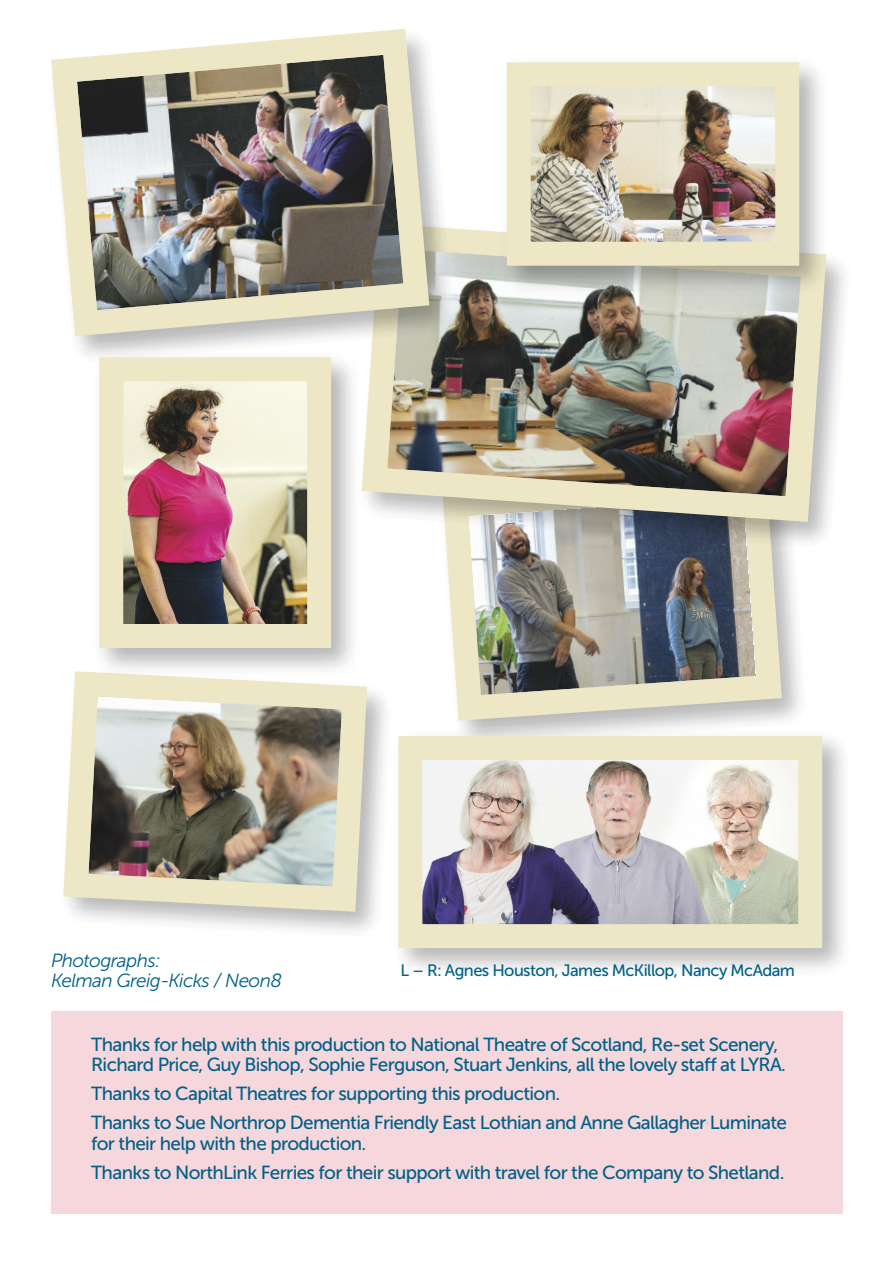
<style>
.page{position:relative;width:893px;height:1263px;background:#fff}
.page>*{position:absolute;margin:0;border:0;box-sizing:border-box;transform-origin:0 0}
.t1{font:italic 19.05px/20.5px "Museo Sans 300";letter-spacing:-.035em;color:#006088}
.t2{font:18.9px/29px "Museo Sans 500";letter-spacing:-.035em;color:#006088}
.t3{font:16.5px "Museo Sans 500";letter-spacing:-.035em;color:#006088}
</style>
<div class="page">
<img style="left:447px;top:557px;width:348px;height:169px">
<div style="left:51px;top:1011px;width:792px;height:202px;background:#f5d7dc"></div>
<img style="left:423px;top:761px;width:374px;height:162px">
<div style="left:398px;top:736px;width:424px;height:212px;border:24px solid #ede7c6"></div>
<img style="left:445px;top:265px;width:400px;height:292px">
<img style="left:364px;top:229px;width:475px;height:306px">
<img style="left:498px;top:62px;width:334px;height:237px">
<img style="left:532px;top:87px;width:242px;height:154px">
<div style="left:507px;top:62px;width:292px;height:204px;border:24px solid #ede7c6"></div>
<img style="left:81px;top:227px;width:383px;height:144px">
<img style="left:51px;top:29px;width:391px;height:320px">
<img style="left:213px;top:698px;width:188px;height:248px">
<img style="left:63px;top:671px;width:317px;height:253px">
<img style="left:90px;top:348px;width:274px;height:333px">
<img style="left:124px;top:382px;width:182px;height:241px">
<div style="left:99px;top:357px;width:232px;height:291px;border:24px solid #ede7c6"></div>
<p class="t1" style="left:51px;top:950px;width:232px">Photographs:<br>Kelman Greig-Kicks / Neon8</p>
<p class="t3" style="left:400px;top:960px;width:396px">L – R: Agnes Houston, James McKillop, Nancy McAdam</p>
<p class="t2" style="left:91px;top:1034px;width:696px;line-height:20.5px">Thanks for help with this production to National Theatre of Scotland, Re-set Scenery,<br>Richard Price, Guy Bishop, Sophie Ferguson, Stuart Jenkins, all the lovely staff at LYRA.</p>
<p class="t2" style="left:91px;top:1079px;width:697px">Thanks to Capital Theatres for supporting this production.<br>Thanks to Sue Northrop Dementia Friendly East Lothian and Anne Gallagher Luminate</p>
<p class="t2" style="left:91px;top:1129px;width:695px">for their help with the production.<br>Thanks to NorthLink Ferries for their support with travel for the Company to Shetland.</p>
</div>
